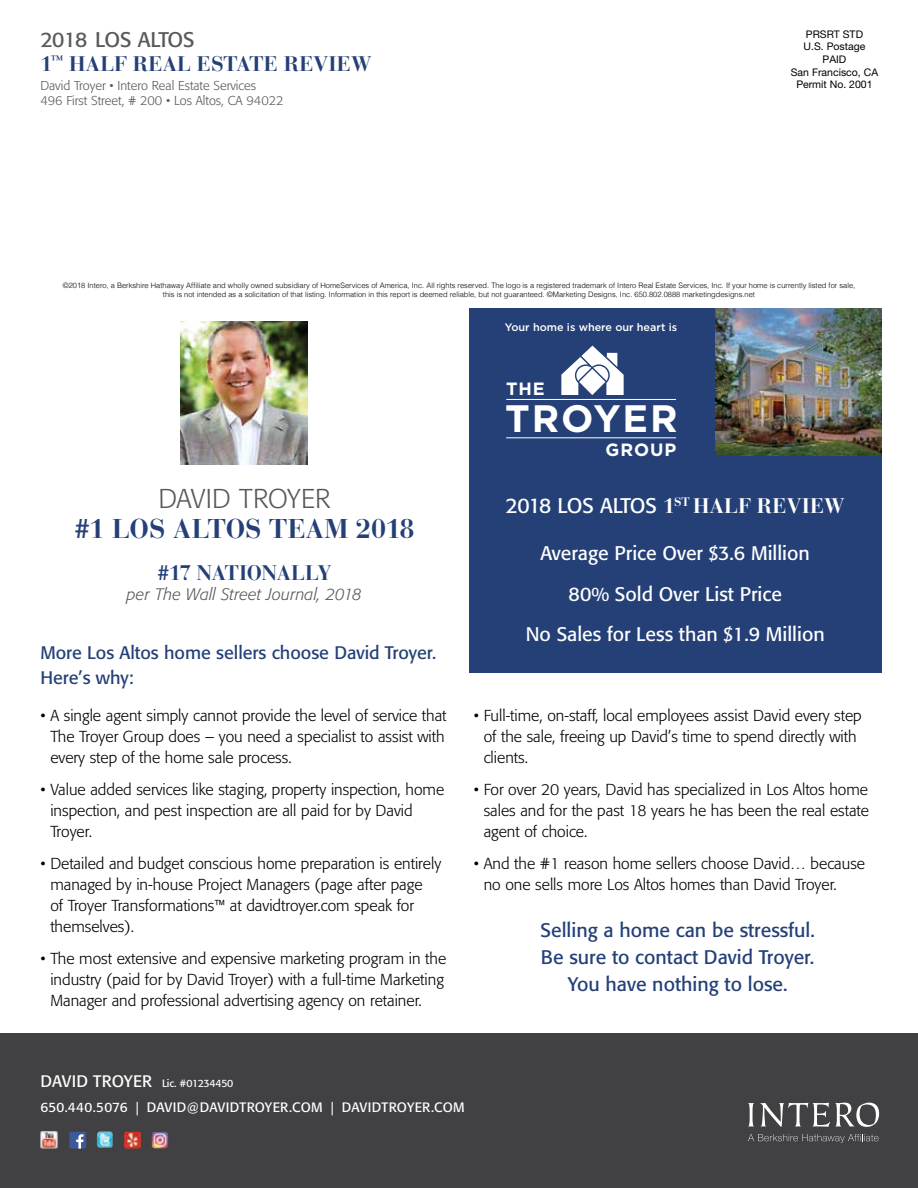
<style>
.page{position:relative;width:918px;height:1188px;background:#fff}
.page>*{position:absolute;margin:0;border:0;box-sizing:border-box;transform-origin:0 0}
.t1{font:700 38.1px "Gotham";letter-spacing:.05em;color:#fff}
.t2{font:700 27px "Bauer Bodoni";color:#244077}
.t3{font:300 27px "Formata";color:#58595b}
.t4{font:700 21px "Bauer Bodoni";color:#244077}
.t5{font:21px "Formata";letter-spacing:-.04em;color:#fff}
.t6{font:21px "Formata";letter-spacing:-.04em;color:#58595b}
.t7{font:19.5px/40.5px "Formata";color:#fff;text-align:center}
.t8{font:19.5px/27px "Formata";color:#244077;text-align:center}
.t9{font:18px/25.5px "Formata";color:#244077}
.t10{font:700 17.7px "Gotham";letter-spacing:.05em;color:#fff}
.t11{font:italic 300 16.5px "Formata";letter-spacing:.005em;color:#58595b}
.t12{font:300 15.75px/21px "Formata";color:#000}
.t13{font:13.5px "Formata";letter-spacing:.015em;color:#fff}
.t14{font:300 12.75px "Formata";color:#58595b}
.t15{font:500 10.8px "Gotham";color:#fff}
.t16{font:10.5px/12.6px "Helvetica Neue LT Pro";color:#000;text-align:center}
.t17{font:10.5px "Formata";letter-spacing:-.03em;color:#fff}
.t18{font:300 7.5px/9px "Helvetica";color:#000;text-align:center}
.s1{font-family:"Bauer Bodoni";font-weight:700}
.s2{font-size:16.5px}
</style>
<div class="page">
<div style="left:0;top:1033px;width:918px;height:155px;background:#414042"></div>
<div style="left:469px;top:309px;width:413px;height:172px;background:#244077"></div>
<svg style="left:561px;top:346px;width:63px;height:49px"></svg>
<hr style="left:506px;top:399px;width:170px;height:1px;background:#fff">
<hr style="left:506px;top:437px;width:170px;height:1px;background:#fff">
<img style="left:716px;top:309px;width:166px;height:147px">
<div style="left:469px;top:470px;width:413px;height:202px;background:#244077"></div>
<img style="left:181px;top:322px;width:127px;height:142px">
<div style="left:69px;top:1132px;width:17px;height:17px;background:#3c5a99"></div>
<svg style="left:76px;top:1134px;width:8px;height:15px"></svg>
<img style="left:41px;top:1132px;width:17px;height:17px">
<img style="left:97px;top:1132px;width:16px;height:16px">
<img style="left:124px;top:1132px;width:17px;height:17px">
<img style="left:152px;top:1132px;width:16px;height:17px">
<svg style="left:748px;top:1134px;width:131px;height:9px"></svg>
<svg style="left:748px;top:1103px;width:6px;height:24px"></svg>
<svg style="left:760px;top:1103px;width:119px;height:24px"></svg>
<h3 class="t6" style="left:40px;top:27px;width:156px">2018 LOS ALTOS</h3>
<h3 class="t4" style="left:40px;top:51px;width:333px">1<sup>™</sup> HALF REAL ESTATE REVIEW</h3>
<p class="t16" style="left:791px;top:28px;width:89px">PRSRT STD<br>U.S. Postage<br>PAID<br>San Francisco, CA</p>
<p class="t14" style="left:40px;top:78px;width:217px">David Troyer • Intero Real Estate Services</p>
<p class="t16" style="left:796px;top:78px;width:78px">Permit No. 2001</p>
<p class="t14" style="left:40px;top:93px;width:245px">496 First Street, # 200 • Los Altos, CA 94022</p>
<p class="t18" style="left:63px;top:281px;width:794px">©2018 Intero, a Berkshire Hathaway Affiliate and wholly owned subsidiary of HomeServices of America, Inc. All rights reserved. The logo is a registered trademark of Intero Real Estate Services, Inc. If your home is currently listed for sale, this is not intended as a solicitation of that listing. Information in this report is deemed reliable, but not guaranteed. ©Marketing Designs, Inc. 650.802.0888 marketingdesigns.net</p>
<p class="t15" style="left:505px;top:321px;width:174px">Your home is where our heart is</p>
<p class="t10" style="left:506px;top:378px;width:40px">THE</p>
<h2 class="t3" style="left:158px;top:483px;width:173px">DAVID TROYER</h2>
<h2 class="t2" style="left:74px;top:513px;width:342px">#1 LOS ALTOS TEAM 2018</h2>
<h3 class="t4" style="left:157px;top:560px;width:176px">#17 NATIONALLY</h3>
<p class="t11" style="left:127px;top:584px;width:236px">per The Wall Street Journal, 2018</p>
<p class="t9" style="left:40px;top:640px;width:397px">More Los Altos home sellers choose David Troyer.<br>Here’s why:</p>
<p class="t12" style="left:50px;top:706px;width:398px;text-indent:-10px">• A single agent simply cannot provide the level of service that<br>The Troyer Group does – you need a specialist to assist with every step of the home sale process.</p>
<p class="t12" style="left:50px;top:779px;width:395px;text-indent:-10px">• Value added services like staging, property inspection, home inspection, and pest inspection are all paid for by David<br>Troyer.</p>
<p class="t12" style="left:50px;top:853px;width:392px;text-indent:-10px">• Detailed and budget conscious home preparation is entirely managed by in-house Project Managers (page after page<br>of Troyer Transformations™ at davidtroyer.com speak for themselves).</p>
<p class="t12" style="left:50px;top:948px;width:397px;text-indent:-10px">• The most extensive and expensive marketing program in the industry (paid for by David Troyer) with a full-time Marketing<br>Manager and professional advertising agency on retainer.</p>
<h1 class="t1" style="left:505px;top:397px;width:174px">TROYER</h1>
<p class="t10" style="left:606px;top:439px;width:72px">GROUP</p>
<h3 class="t5" style="left:506px;top:493px;width:341px">2018 LOS ALTOS <span class="s1">1</span><sup>ST</sup> <span class="s1">HALF REVIEW</span></h3>
<p class="t7" style="left:526px;top:533px;width:300px">Average Price Over $3.6 Million<br>80% Sold Over List Price<br>No Sales for Less than $1.9 Million</p>
<p class="t12" style="left:484px;top:706px;width:380px;text-indent:-10px">• Full-time, on-staff, local employees assist David every step of the sale, freeing up David’s time to spend directly with clients.</p>
<p class="t12" style="left:484px;top:779px;width:387px;text-align:justify;text-indent:-10px">• For over 20 years, David has specialized in Los Altos home sales and for the past 18 years he has been the real estate agent of choice.</p>
<p class="t12" style="left:484px;top:853px;width:383px;text-indent:-10px">• And the #1 reason home sellers choose David… because no one sells more Los Altos homes than David Troyer.</p>
<p class="t8" style="left:541px;top:917px;width:276px">Selling a home can be stressful.<br>Be sure to contact David Troyer.<br>You have nothing to lose.</p>
<p class="t17" style="left:40px;top:1077px;width:194px"><span class="s2">DAVID TROYER</span> Lic. #01234450</p>
<p class="t13" style="left:40px;top:1099px;width:426px">650.440.5076 | DAVID@DAVIDTROYER.COM | DAVIDTROYER.COM</p>
</div>
